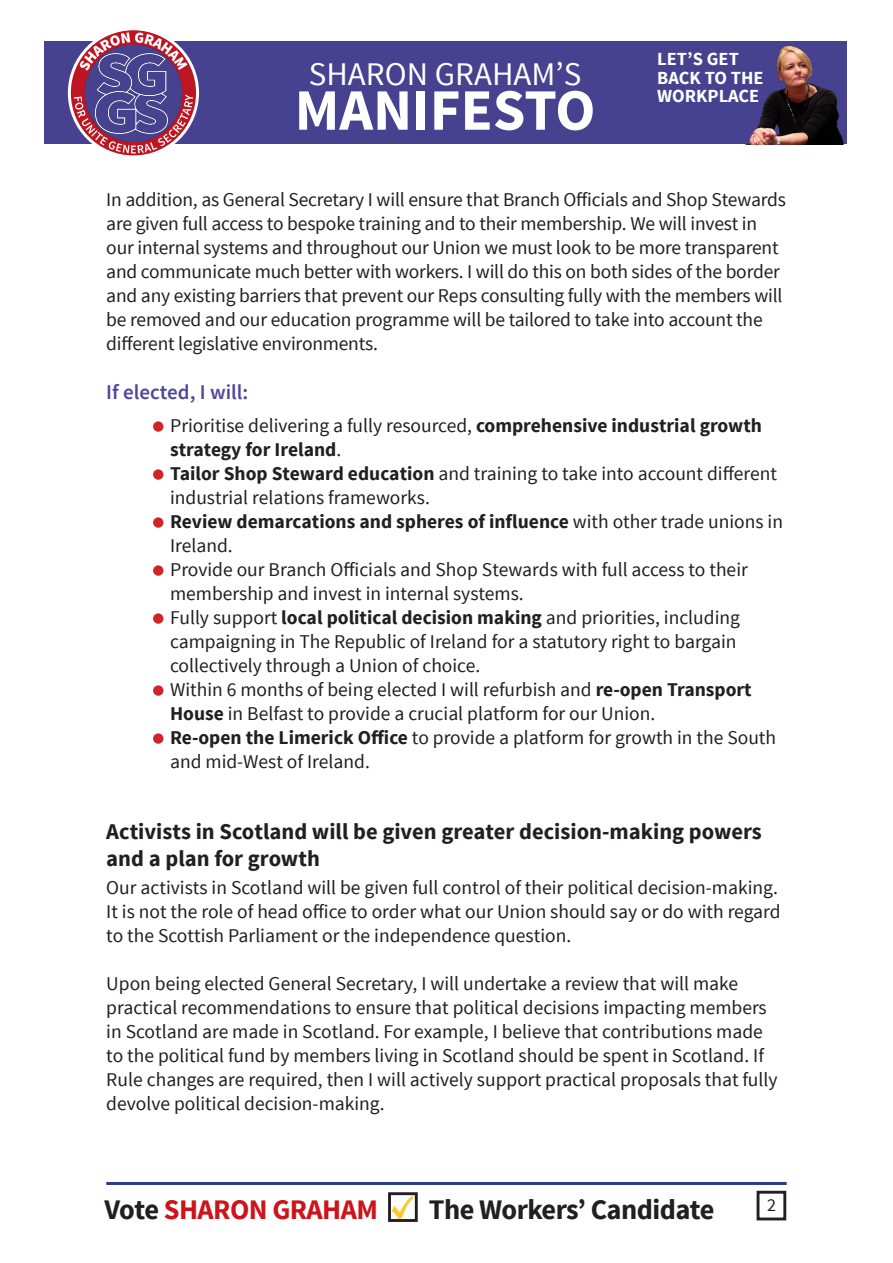
<style>
.page{position:relative;width:893px;height:1263px;background:#fff}
.page>*{position:absolute;margin:0;border:0;box-sizing:border-box;transform-origin:0 0}
.t1{font:700 58.8px "Source Sans Pro";color:#fff}
.t2{font:33px "Source Sans Pro";color:#fff}
.t3{font:700 28.35px "Source Sans Pro";letter-spacing:-.02em;color:#231f20}
.t4{font:700 28.35px "Source Sans Pro";letter-spacing:-.02em;color:#cc141a}
.sub_head_1{font:700 22.5px/27px "Source Sans Pro";color:#231f20}
.subhead_purple{font:600 21px "Source Sans Pro";color:#4f479d}
.indent_1{font:19.5px/24px "Source Sans Pro";color:#231f20}
.indent_1-2{font:700 19.5px/24px "Source Sans Pro";color:#231f20}
.t5{font:700 18.45px/18.5px "Source Sans Pro";color:#fff}
.t6{font:18px "Source Sans Pro";color:#231f20}
.s1{font-weight:400}
.s2{font-weight:700}
.s3{color:#231f20}
</style>
<div class="page">
<div style="left:44px;top:41px;width:803px;height:103px;background:#464290"></div>
<img style="left:67px;top:31px;width:132px;height:123px">
<img style="left:747px;top:45px;width:97px;height:99px">
<div style="left:68px;top:27px;width:131px;height:131px;border:3px solid #fff;border-radius:50%"></div>
<div style="left:388px;top:1192px;width:30px;height:30px;border:3px solid #231f20"></div>
<svg style="left:392px;top:1196px;width:21px;height:23px"></svg>
<div style="left:757px;top:1191px;width:29px;height:29px;border:3px solid #231f20"></div>
<hr style="left:106px;top:1182px;width:681px;height:3px;background:#253f8e">
<div style="left:153px;top:421px;width:10px;height:11px;background:#d1232a;border-radius:50%"></div>
<div style="left:153px;top:469px;width:10px;height:11px;background:#d1232a;border-radius:50%"></div>
<div style="left:153px;top:517px;width:10px;height:11px;background:#d1232a;border-radius:50%"></div>
<div style="left:153px;top:565px;width:10px;height:11px;background:#d1232a;border-radius:50%"></div>
<div style="left:153px;top:613px;width:10px;height:11px;background:#d1232a;border-radius:50%"></div>
<div style="left:153px;top:685px;width:10px;height:11px;background:#d1232a;border-radius:50%"></div>
<div style="left:153px;top:733px;width:10px;height:11px;background:#d1232a;border-radius:50%"></div>
<h2 class="t2" style="left:309px;top:53px;width:274px">SHARON GRAHAM’S</h2>
<h1 class="t1" style="left:295px;top:72px;width:302px">MANIFESTO</h1>
<p class="t5" style="left:657px;top:50px;width:108px">LET’S GET<br>BACK TO THE<br>WORKPLACE</p>
<p class="indent_1" style="left:106px;top:188px;width:681px">In addition, as General Secretary I will ensure that Branch Officials and Shop Stewards are given full access to bespoke training and to their membership. We will invest in our internal systems and throughout our Union we must look to be more transparent and communicate much better with workers. I will do this on both sides of the border and any existing barriers that prevent our Reps consulting fully with the members will be removed and our education programme will be tailored to take into account the different legislative environments.</p>
<p class="subhead_purple" style="left:106px;top:379px;width:144px">If elected, I will:</p>
<p class="indent_1-2" style="left:170px;top:414px;width:593px"><span class="s1">Prioritise delivering a fully resourced,</span> comprehensive industrial growth strategy for Ireland<span class="s1">.</span></p>
<p class="indent_1" style="left:170px;top:462px;width:608px"><span class="s2">Tailor Shop Steward education</span> and training to take into account different industrial relations frameworks.</p>
<p class="indent_1-2" style="left:170px;top:510px;width:614px">Review demarcations and spheres of influence <span class="s1">with other trade unions in<br>Ireland.</span></p>
<p class="indent_1" style="left:170px;top:558px;width:579px">Provide our Branch Officials and Shop Stewards with full access to their membership and invest in internal systems.</p>
<p class="indent_1" style="left:170px;top:606px;width:571px">Fully support <span class="s2">local political decision making</span> and priorities, including campaigning in The Republic of Ireland for a statutory right to bargain collectively through a Union of choice.</p>
<p class="indent_1" style="left:170px;top:678px;width:583px">Within 6 months of being elected I will refurbish and <span class="s2">re-open Transport<br>House</span> in Belfast to provide a crucial platform for our Union.</p>
<p class="indent_1" style="left:170px;top:726px;width:608px"><span class="s2">Re-open the Limerick Office</span> to provide a platform for growth in the South and mid-West of Ireland.</p>
<p class="sub_head_1" style="left:106px;top:818px;width:657px">Activists in Scotland will be given greater decision-making powers and a plan for growth</p>
<p class="indent_1" style="left:106px;top:876px;width:676px">Our activists in Scotland will be given full control of their political decision-making.<br>It is not the role of head office to order what our Union should say or do with regard to the Scottish Parliament or the independence question.</p>
<p class="indent_1" style="left:106px;top:972px;width:673px">Upon being elected General Secretary, I will undertake a review that will make practical recommendations to ensure that political decisions impacting members in Scotland are made in Scotland. For example, I believe that contributions made to the political fund by members living in Scotland should be spent in Scotland. If Rule changes are required, then I will actively support practical proposals that fully devolve political decision-making.</p>
<h3 class="t4" style="left:105px;top:1191px;width:275px"><span class="s3">Vote</span> SHARON GRAHAM</h3>
<h3 class="t3" style="left:429px;top:1191px;width:287px">The Workers’ Candidate</h3>
<p class="t6" style="left:767px;top:1193px;width:10px">2</p>
</div>
